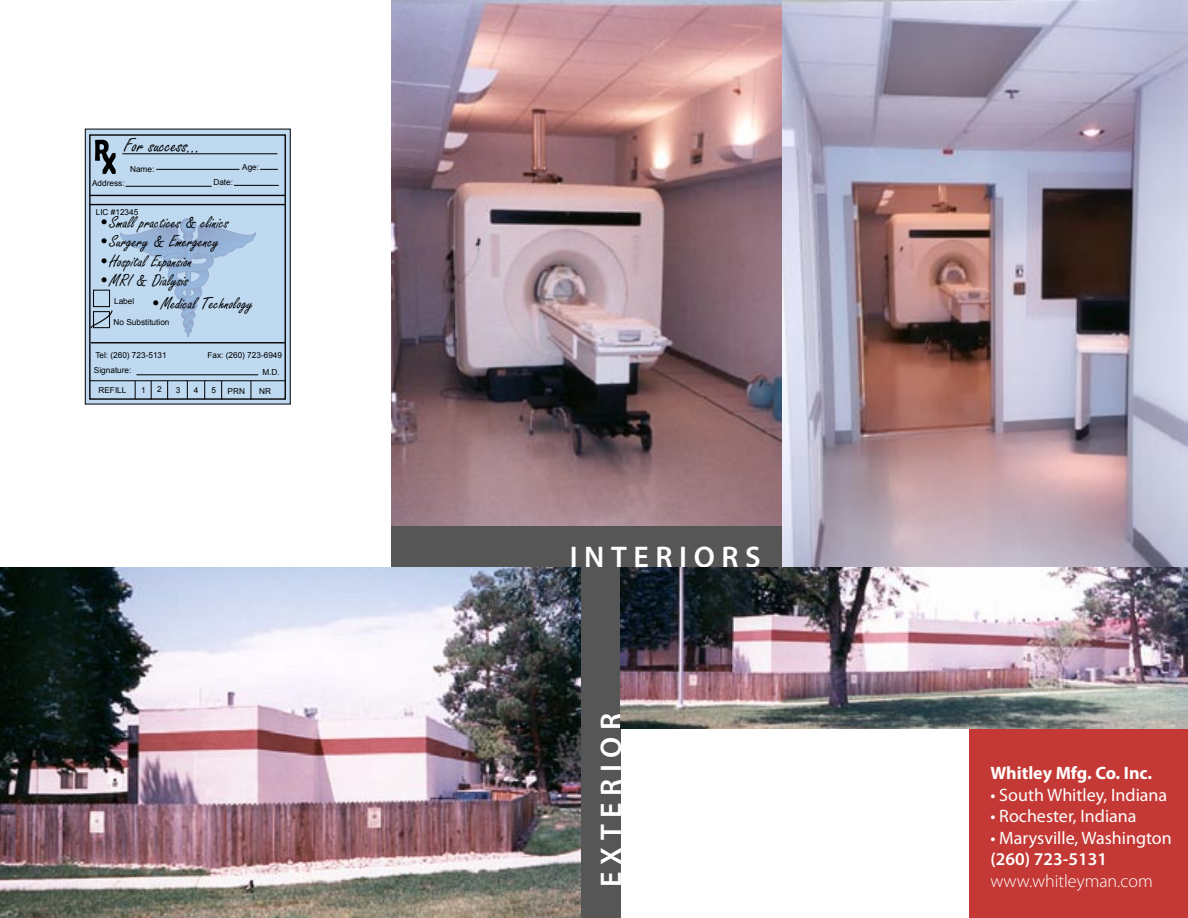
<style>
.page{position:relative;width:1188px;height:918px;background:#fff}
.page>*{position:absolute;margin:0;border:0;box-sizing:border-box;transform-origin:0 0}
.t1{font:600 30px "Myriad Pro";letter-spacing:.22em;color:#fff}
.t2{font:21px "Freestyle Script";color:#000}
.t3{font:18px "Freestyle Script";color:#000}
.t4{font:18px "Myriad Pro";color:#fff}
.t5{font:700 18px "Myriad Pro";color:#fff}
.t6{font:300 18px "Myriad Pro";color:#fff}
.t7{font:600 18px "Myriad Pro";color:#fff}
.t8{font:8.25px "Arial";color:#000}
</style>
<div class="page">
<img style="left:392px;top:0;width:390px;height:526px">
<div style="left:970px;top:729px;width:218px;height:189px;background:#c43935"></div>
<div style="left:580px;top:560px;width:41px;height:358px;background:#565656"></div>
<div style="left:392px;top:526px;width:391px;height:41px;background:#565656"></div>
<div style="left:85px;top:129px;width:205px;height:275px;background:#bed9f0"></div>
<div style="left:85px;top:129px;width:206px;height:275px;border:1px solid #000"></div>
<svg style="left:89px;top:194px;width:197px;height:3px"></svg>
<svg style="left:89px;top:203px;width:197px;height:3px"></svg>
<svg style="left:122px;top:153px;width:156px;height:1px"></svg>
<svg style="left:156px;top:169px;width:84px;height:1px"></svg>
<svg style="left:260px;top:169px;width:18px;height:1px"></svg>
<svg style="left:125px;top:186px;width:87px;height:1px"></svg>
<svg style="left:234px;top:185px;width:45px;height:1px"></svg>
<svg style="left:136px;top:374px;width:123px;height:1px"></svg>
<svg style="left:95px;top:140px;width:21px;height:34px"></svg>
<svg style="left:90px;top:381px;width:195px;height:19px"></svg>
<svg style="left:89px;top:218px;width:197px;height:126px"></svg>
<img style="left:621px;top:567px;width:567px;height:162px">
<img style="left:0;top:567px;width:580px;height:351px">
<img style="left:783px;top:0;width:404px;height:567px">
<p class="t2" style="left:124px;top:134px;width:78px">For success...</p>
<p class="t8" style="left:130px;top:163px;width:26px">Name:</p>
<p class="t8" style="left:242px;top:162px;width:18px">Age:</p>
<p class="t8" style="left:92px;top:178px;width:34px">Address:</p>
<p class="t8" style="left:213px;top:177px;width:21px">Date:</p>
<p class="t8" style="left:96px;top:207px;width:44px">LIC #12345</p>
<p class="t3" style="left:98px;top:213px;width:133px">•Small practices &amp; clinics</p>
<p class="t3" style="left:98px;top:232px;width:123px">•Surgery &amp; Emergency</p>
<p class="t3" style="left:98px;top:252px;width:96px">•Hospital Expansion</p>
<p class="t3" style="left:98px;top:271px;width:93px">•MRI &amp; Dialysis</p>
<p class="t3" style="left:149px;top:294px;width:106px">•Medical Technology</p>
<p class="t8" style="left:114px;top:296px;width:22px">Label</p>
<p class="t8" style="left:114px;top:317px;width:57px">No Substitution</p>
<p class="t8" style="left:95px;top:350px;width:73px">Tel: (260) 723-5131</p>
<p class="t8" style="left:207px;top:350px;width:76px">Fax: (260) 723-6949</p>
<p class="t8" style="left:94px;top:365px;width:39px">Signature:</p>
<p class="t8" style="left:262px;top:366px;width:19px">M.D.</p>
<p class="t8" style="left:99px;top:385px;width:29px">REFILL</p>
<p class="t8" style="left:141px;top:384px;width:6px">1</p>
<p class="t8" style="left:157px;top:384px;width:6px">2</p>
<p class="t8" style="left:176px;top:384px;width:6px">3</p>
<p class="t8" style="left:194px;top:384px;width:6px">4</p>
<p class="t8" style="left:212px;top:384px;width:6px">5</p>
<p class="t8" style="left:228px;top:385px;width:19px">PRN</p>
<p class="t8" style="left:259px;top:386px;width:13px">NR</p>
<p class="t1" style="left:570px;top:540px;width:192px">INTERIORS</p>
<p class="t1" style="left:594px;top:887px;width:176px;rotate:-90deg">EXTERIOR</p>
<p class="t5" style="left:990px;top:763px;width:163px">Whitley Mfg. Co. Inc.</p>
<p class="t4" style="left:990px;top:785px;width:178px">• South Whitley, Indiana</p>
<p class="t4" style="left:990px;top:806px;width:148px">• Rochester, Indiana</p>
<p class="t4" style="left:990px;top:828px;width:183px">• Marysville, Washington</p>
<p class="t7" style="left:990px;top:849px;width:118px">(260) 723-5131</p>
<p class="t6" style="left:990px;top:871px;width:164px">www.whitleyman.com</p>
</div>
